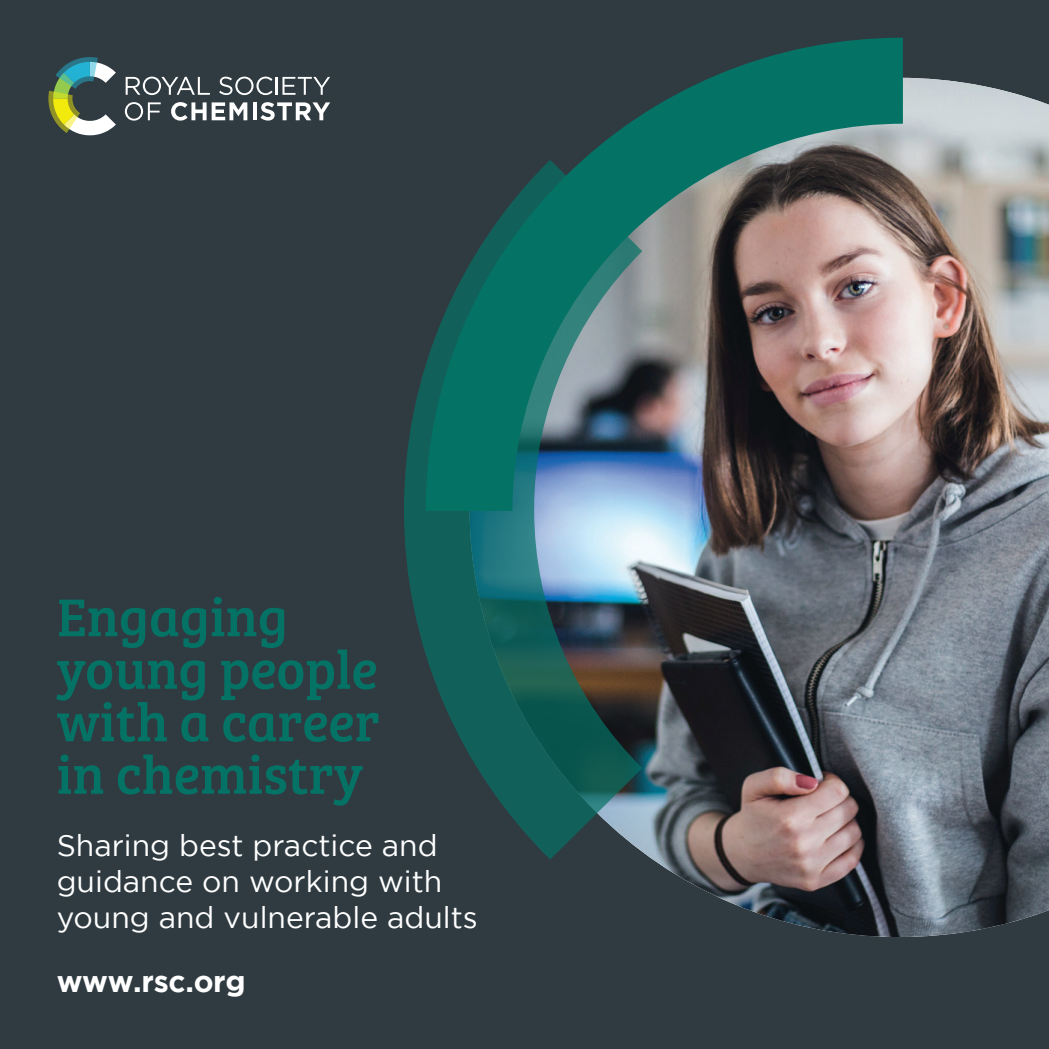
<style>
.page{position:relative;width:1049px;height:1049px;background:#2f3b41}
.page>*{position:absolute;margin:0;border:0;box-sizing:border-box;transform-origin:0 0}
.t1{font:55px/52.5px "Bree Serif";color:#057266}
.t2{font:30px/36px "Gotham";color:#fff}
.t3{font:700 30px "Gotham";letter-spacing:-.01em;color:#fff}
</style>
<div class="page">
<svg style="left:126px;top:77px;width:84px;height:18px"></svg>
<svg style="left:219px;top:77px;width:111px;height:18px"></svg>
<svg style="left:125px;top:102px;width:36px;height:19px"></svg>
<svg style="left:171px;top:102px;width:76px;height:19px"></svg>
<hr style="left:253px;top:102px;width:3px;height:18px;background:#fff">
<svg style="left:260px;top:102px;width:70px;height:19px"></svg>
<svg style="left:48px;top:57px;width:68px;height:78px"></svg>
<img style="left:642px;top:78px;width:407px;height:859px">
<svg style="left:404px;top:365px;width:238px;height:494px"></svg>
<img style="left:426px;top:38px;width:477px;height:473px">
<p class="t1" style="left:57px;top:588px;width:325px">Engaging young people with a career in chemistry</p>
<p class="t2" style="left:57px;top:827px;width:423px">Sharing best practice and guidance on working with young and vulnerable adults</p>
<p class="t3" style="left:57px;top:964px;width:191px">www.rsc.org</p>
</div>
